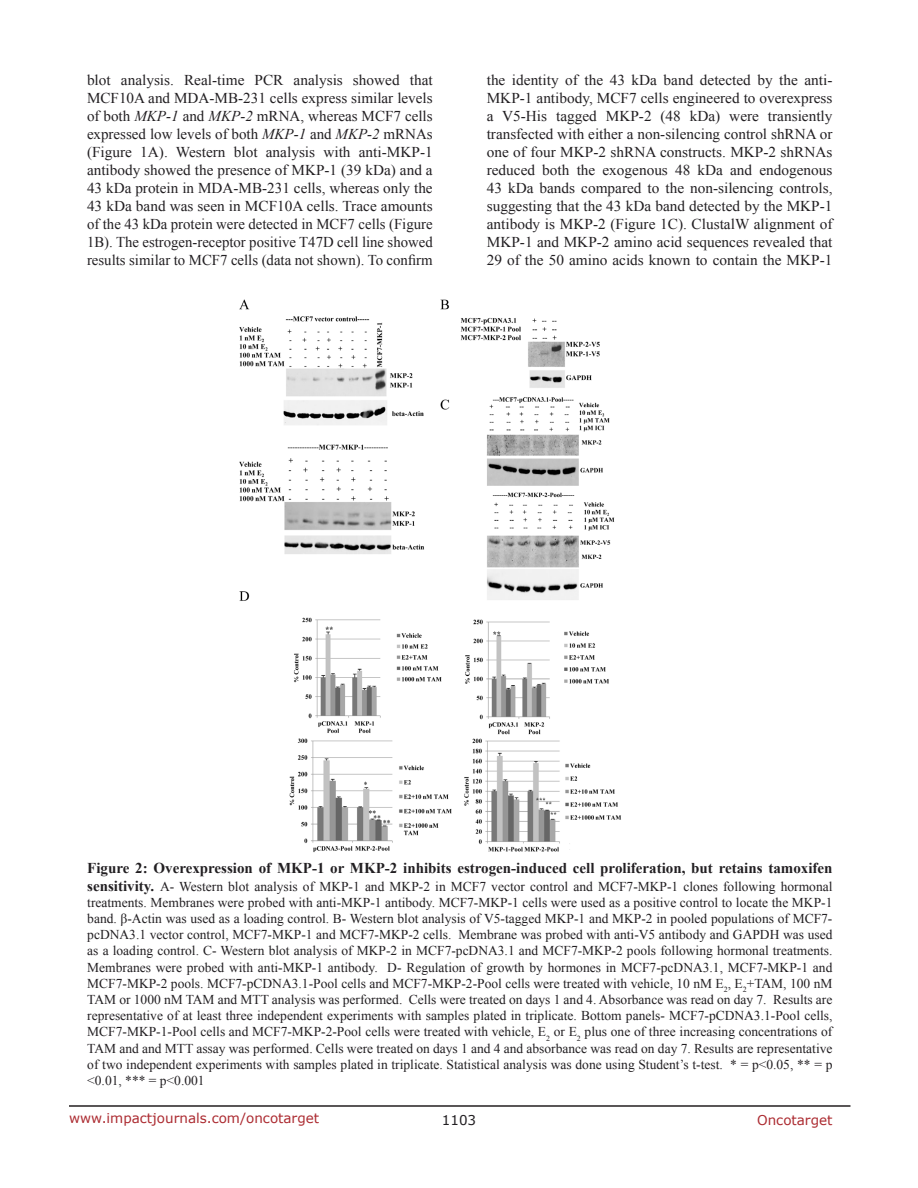
<style>
.page{position:relative;width:918px;height:1188px;background:#fff}
.page>*{position:absolute;margin:0;border:0;box-sizing:border-box;transform-origin:0 0}
.BodyText{font:15px/18px "Times New Roman";color:#221f22;text-align:justify}
.FigureText{font:700 15px "Times New Roman";color:#221f22}
.FigureText-2{font:13.5px/16.2px "Times New Roman";color:#221f22;text-align:justify}
.t1{font:13.5px "Verdana";color:#ac2b31}
.t2{font:13.5px "Verdana";color:#221f22}
.s1{font-style:italic}
.s2{font-weight:700;font-size:15px}
</style>
<div class="page">
<hr style="left:69px;top:1105px;width:781px;height:2px;background:#231f20">
<img style="left:239px;top:299px;width:382px;height:554px">
<p class="BodyText" style="left:87px;top:71px;width:347px">blot analysis. Real-time PCR analysis showed that MCF10A and MDA-MB-231 cells express similar levels of both <span class="s1">MKP-1</span> and <span class="s1">MKP-2</span> mRNA, whereas MCF7 cells expressed low levels of both <span class="s1">MKP-1</span> and <span class="s1">MKP-2</span> mRNAs (Figure 1A). Western blot analysis with anti-MKP-1 antibody showed the presence of MKP-1 (39 kDa) and a 43 kDa protein in MDA-MB-231 cells, whereas only the 43 kDa band was seen in MCF10A cells. Trace amounts of the 43 kDa protein were detected in MCF7 cells (Figure 1B). The estrogen-receptor positive T47D cell line showed results similar to MCF7 cells (data not shown). To confirm</p>
<p class="BodyText" style="left:487px;top:71px;width:347px">the identity of the 43 kDa band detected by the anti-MKP-1 antibody, MCF7 cells engineered to overexpress a V5-His tagged MKP-2 (48 kDa) were transiently transfected with either a non-silencing control shRNA or one of four MKP-2 shRNA constructs. MKP-2 shRNAs reduced both the exogenous 48 kDa and endogenous 43 kDa bands compared to the non-silencing controls, suggesting that the 43 kDa band detected by the MKP-1 antibody is MKP-2 (Figure 1C). ClustalW alignment of MKP-1 and MKP-2 amino acid sequences revealed that 29 of the 50 amino acids known to contain the MKP-1</p>
<p class="FigureText" style="left:87px;top:857px;width:747px">Figure 2: Overexpression of MKP-1 or MKP-2 inhibits estrogen-induced cell proliferation, but retains tamoxifen</p>
<p class="FigureText-2" style="left:87px;top:878px;width:747px"><span class="s2">sensitivity.</span> A- Western blot analysis of MKP-1 and MKP-2 in MCF7 vector control and MCF7-MKP-1 clones following hormonal treatments. Membranes were probed with anti-MKP-1 antibody. MCF7-MKP-1 cells were used as a positive control to locate the MKP-1 band. β-Actin was used as a loading control. B- Western blot analysis of V5-tagged MKP-1 and MKP-2 in pooled populations of MCF7- pcDNA3.1 vector control, MCF7-MKP-1 and MCF7-MKP-2 cells. Membrane was probed with anti-V5 antibody and GAPDH was used as a loading control. C- Western blot analysis of MKP-2 in MCF7-pcDNA3.1 and MCF7-MKP-2 pools following hormonal treatments.<br>Membranes were probed with anti-MKP-1 antibody. D- Regulation of growth by hormones in MCF7-pcDNA3.1, MCF7-MKP-1 and MCF7-MKP-2 pools. MCF7-pCDNA3.1-Pool cells and MCF7-MKP-2-Pool cells were treated with vehicle, 10 nM E<sub>2</sub>, E<sub>2</sub>+TAM, 100 nM TAM or 1000 nM TAM and MTT analysis was performed. Cells were treated on days 1 and 4. Absorbance was read on day 7. Results are representative of at least three independent experiments with samples plated in triplicate. Bottom panels- MCF7-pCDNA3.1-Pool cells, MCF7-MKP-1-Pool cells and MCF7-MKP-2-Pool cells were treated with vehicle, E<sub>2</sub> or E<sub>2</sub> plus one of three increasing concentrations of TAM and and MTT assay was performed. Cells were treated on days 1 and 4 and absorbance was read on day 7. Results are representative of two independent experiments with samples plated in triplicate. Statistical analysis was done using Student’s t-test. * = p&lt;0.05, ** = p &lt;0.01, *** = p&lt;0.001</p>
<p class="t1" style="left:69px;top:1109px;width:252px">www.impactjournals.com/oncotarget</p>
<p class="t2" style="left:442px;top:1111px;width:36px">1103</p>
<p class="t1" style="left:757px;top:1111px;width:77px">Oncotarget</p>
</div>
